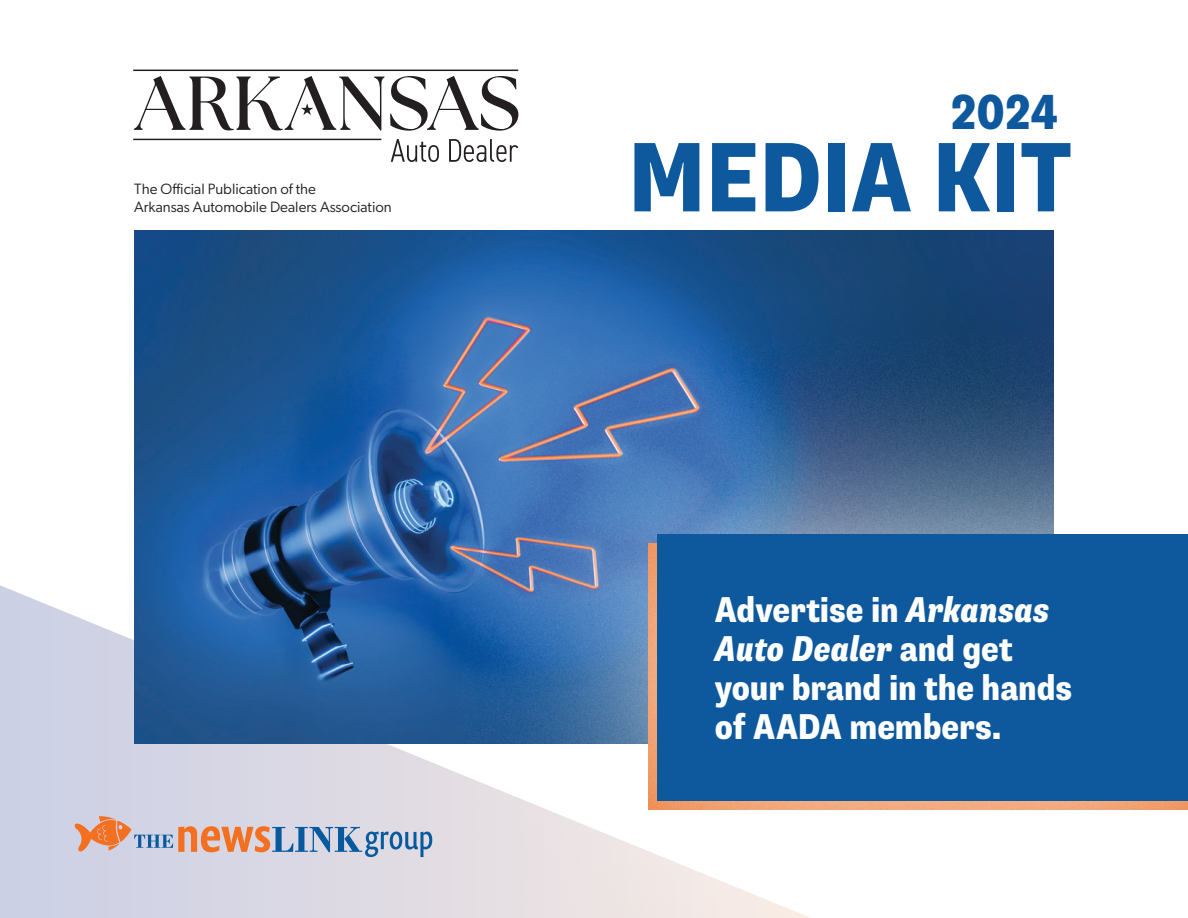
<style>
.page{position:relative;width:1188px;height:918px;background:#fff}
.page>*{position:absolute;margin:0;border:0;box-sizing:border-box;transform-origin:0 0}
.t1{font:800 condensed 99px "Supria Sans";color:#0e599d}
.t2{font:800 condensed 49.5px "Supria Sans";color:#0e599d}
.Heading{font:800 condensed 36px/39px "Supria Sans";letter-spacing:-.005em;color:#fff}
.t3{font:15px/18px "Gibson";color:#231f20}
.s1{font-style:italic}
</style>
<div class="page">
<svg style="left:0;top:585px;width:445px;height:333px;background:#d5d6e5"></svg>
<img style="left:134px;top:231px;width:920px;height:512px">
<div style="left:445px;top:322px;width:743px;height:596px;background:#fff;opacity:.75"></div>
<div style="left:657px;top:534px;width:531px;height:267px;background:#0e599d"></div>
<svg style="left:75px;top:816px;width:357px;height:41px;background:#c4b7bb"></svg>
<hr style="left:133px;top:139px;width:248px;height:1px;background:#231f20">
<hr style="left:133px;top:70px;width:385px;height:1px;background:#231f20">
<svg style="left:134px;top:76px;width:384px;height:86px"></svg>
<p class="t3" style="left:134px;top:180px;width:259px">The Official Publication of the<br>Arkansas Automobile Dealers Association</p>
<p class="t2" style="left:951px;top:82px;width:109px">2024</p>
<p class="t1" style="left:628px;top:117px;width:445px">MEDIA KIT</p>
<p class="Heading" style="left:715px;top:591px;width:359px">Advertise in <span class="s1">Arkansas<br>Auto Dealer</span> and get your brand in the hands of AADA members.</p>
</div>
